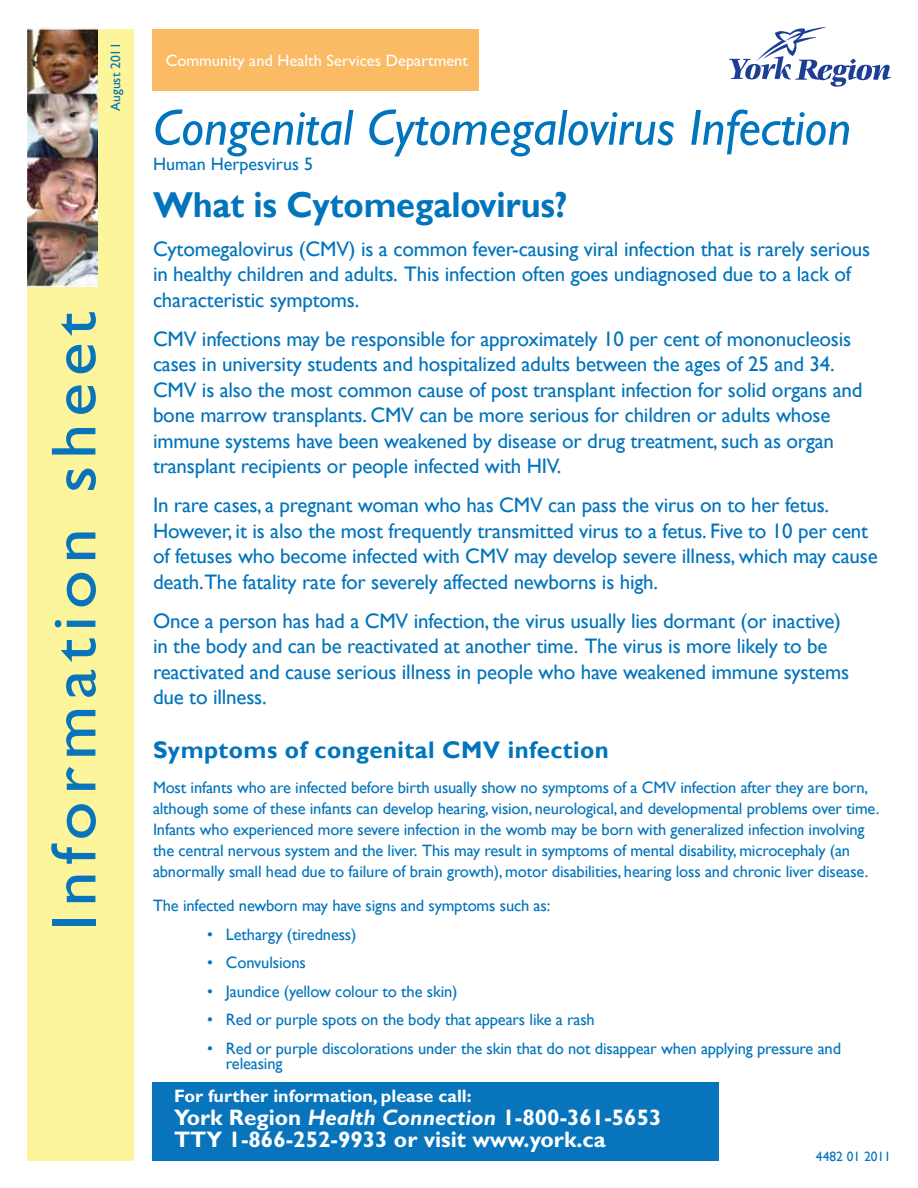
<style>
.page{position:relative;width:918px;height:1188px;background:#fff}
.page>*{position:absolute;margin:0;border:0;box-sizing:border-box;transform-origin:0 0}
.t1{font:italic 51px "Gill Sans";color:#0074bc}
.t2{font:700 36px "Gill Sans";letter-spacing:-.005em;color:#0074bc;scale:.95 1}
.t3{font:700 24px "Gill Sans";letter-spacing:.02em;color:#0074bc}
.t4{font:700 22.5px/22.5px "Gill Sans";color:#fff}
.t5{font:21px/25.5px "Gill Sans";letter-spacing:-.01em;color:#0074bc}
.t6{font:700 18px "Gill Sans";color:#fff}
.t7{font:18px "Gill Sans";color:#0074bc}
.t8{font:16.5px/21px "Gill Sans";letter-spacing:-.01em;color:#0074bc}
.t9{font:16.5px "Gill Sans";color:#fff}
.t10{font:13.5px "Gill Sans";color:#0074bc}
.s1{font-style:italic}
</style>
<div class="page">
<div style="left:152px;top:30px;width:327px;height:61px;background:#fbba64"></div>
<div style="left:152px;top:1083px;width:567px;height:78px;background:#0774bb"></div>
<div style="left:27px;top:30px;width:107px;height:1131px;background:#fdf59b"></div>
<img style="left:27px;top:28px;width:71px;height:258px">
<div style="left:52px;top:919px;width:43px;height:7px;background:#0774bb"></div>
<svg style="left:66px;top:876px;width:29px;height:26px"></svg>
<svg style="left:51px;top:844px;width:44px;height:20px"></svg>
<svg style="left:67px;top:804px;width:29px;height:34px"></svg>
<svg style="left:66px;top:767px;width:29px;height:23px"></svg>
<svg style="left:66px;top:710px;width:29px;height:46px"></svg>
<svg style="left:66px;top:670px;width:30px;height:27px"></svg>
<svg style="left:61px;top:638px;width:35px;height:24px"></svg>
<svg style="left:55px;top:620px;width:40px;height:7px"></svg>
<svg style="left:67px;top:573px;width:29px;height:33px"></svg>
<svg style="left:66px;top:532px;width:29px;height:27px"></svg>
<svg style="left:66px;top:469px;width:30px;height:21px"></svg>
<svg style="left:52px;top:428px;width:43px;height:27px"></svg>
<svg style="left:66px;top:385px;width:30px;height:29px"></svg>
<svg style="left:66px;top:345px;width:30px;height:28px"></svg>
<svg style="left:61px;top:312px;width:35px;height:24px"></svg>
<svg style="left:729px;top:27px;width:162px;height:60px"></svg>
<p class="t10" style="left:108px;top:111px;width:70px;rotate:-90deg">August 2011</p>
<p class="t9" style="left:166px;top:51px;width:304px">Community and Health Services Department</p>
<h1 class="t1" style="left:153px;top:98px;width:700px">Congenital Cytomegalovirus Infection</h1>
<h2 class="t2" style="left:153px;top:183px;width:438px">What is Cytomegalovirus?</h2>
<p class="t5" style="left:153px;top:236px;width:719px">Cytomegalovirus (CMV) is a common fever-causing viral infection that is rarely serious in healthy children and adults. This infection often goes undiagnosed due to a lack of characteristic symptoms.</p>
<p class="t5" style="left:153px;top:326px;width:711px">CMV infections may be responsible for approximately 10 per cent of mononucleosis cases in university students and hospitalized adults between the ages of 25 and 34.<br>CMV is also the most common cause of post transplant infection for solid organs and bone marrow transplants. CMV can be more serious for children or adults whose immune systems have been weakened by disease or drug treatment, such as organ transplant recipients or people infected with HIV.</p>
<p class="t5" style="left:153px;top:493px;width:726px">In rare cases, a pregnant woman who has CMV can pass the virus on to her fetus.<br>However, it is also the most frequently transmitted virus to a fetus. Five to 10 per cent of fetuses who become infected with CMV may develop severe illness, which may cause death.The fatality rate for severely affected newborns is high.</p>
<p class="t5" style="left:153px;top:608px;width:698px">Once a person has had a CMV infection, the virus usually lies dormant (or inactive) in the body and can be reactivated at another time. The virus is more likely to be reactivated and cause serious illness in people who have weakened immune systems due to illness.</p>
<p class="t3" style="left:153px;top:736px;width:457px">Symptoms of congenital CMV infection</p>
<p class="t8" style="left:153px;top:777px;width:728px">Most infants who are infected before birth usually show no symptoms of a CMV infection after they are born, although some of these infants can develop hearing, vision, neurological, and developmental problems over time.<br>Infants who experienced more severe infection in the womb may be born with generalized infection involving the central nervous system and the liver. This may result in symptoms of mental disability, microcephaly (an abnormally small head due to failure of brain growth), motor disabilities, hearing loss and chronic liver disease.</p>
<p class="t8" style="left:153px;top:896px;width:399px">The infected newborn may have signs and symptoms such as:</p>
<p class="t8" style="left:207px;top:924px;width:151px">• Lethargy (tiredness)</p>
<p class="t8" style="left:207px;top:953px;width:100px">• Convulsions</p>
<p class="t8" style="left:207px;top:981px;width:252px">• Jaundice (yellow colour to the skin)</p>
<p class="t8" style="left:207px;top:1009px;width:389px">• Red or purple spots on the body that appears like a rash</p>
<p class="t8" style="left:226px;top:1041px;width:617px;line-height:15px;text-indent:-19px">• Red or purple discolorations under the skin that do not disappear when applying pressure and releasing</p>
<p class="t7" style="left:153px;top:154px;width:162px">Human Herpesvirus 5</p>
<p class="t6" style="left:174px;top:1086px;width:299px">For further information, please call:</p>
<p class="t4" style="left:174px;top:1107px;width:489px">York Region <span class="s1">Health Connection</span> 1-800-361-5653<br>TTY 1-866-252-9933 or visit www.york.ca</p>
<p class="t10" style="left:816px;top:1149px;width:77px">4482 01 2011</p>
</div>
